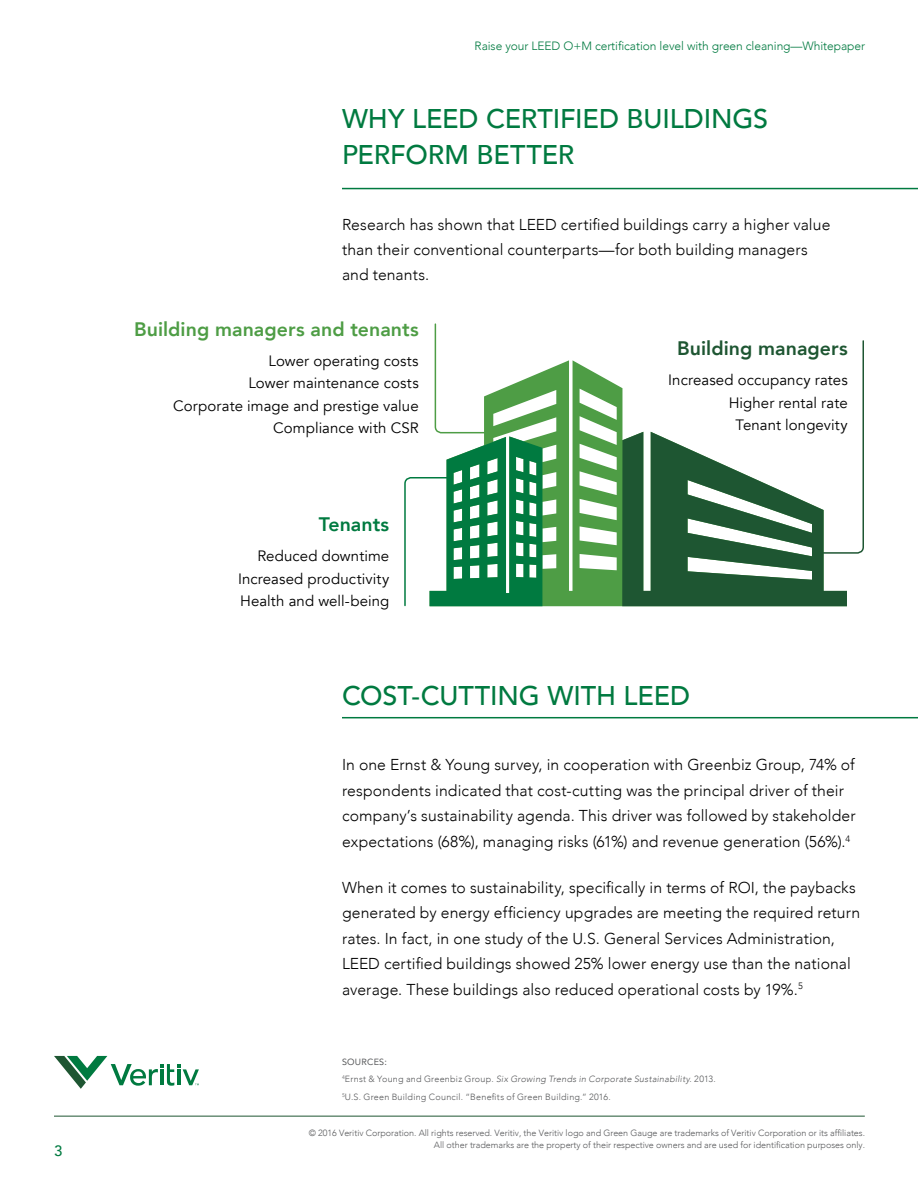
<style>
.page{position:relative;width:918px;height:1188px;background:#fff}
.page>*{position:absolute;margin:0;border:0;box-sizing:border-box;transform-origin:0 0}
.t1{font:500 27px/36px "Avenir";letter-spacing:-.005em;color:#007a40}
.t2{font:800 19.5px "Avenir";letter-spacing:.005em;color:#4e9d45}
.t3{font:800 19.5px "Avenir";letter-spacing:.005em;color:#1e5632}
.t4{font:800 19.5px "Avenir";letter-spacing:.005em;color:#007a40}
.t5{font:300 15.75px/25.5px "Avenir";letter-spacing:.005em;color:#000}
.t6{font:15px/22.5px "Avenir";letter-spacing:.005em;color:#000;text-align:right}
.t7{font:500 15px "Avenir";color:#007a40}
.t8{font:300 12px "Avenir";letter-spacing:-.005em;color:#007a40}
.t9{font:300 9px/12px "Avenir";letter-spacing:-.005em;color:#58595b;text-align:right}
.t10{font:300 9px/17.5px "Avenir";letter-spacing:.025em;color:#58595b}
.s1{font-weight:400}
.s2{font-style:italic}
</style>
<div class="page">
<hr style="left:54px;top:1116px;width:811px;height:1px;background:#1e5632">
<svg style="left:54px;top:1056px;width:145px;height:33px"></svg>
<hr style="left:342px;top:188px;width:576px;height:1px;background:#007a40">
<hr style="left:342px;top:717px;width:576px;height:1px;background:#007a40">
<svg style="left:542px;top:360px;width:80px;height:246px;fill:#4e9d45"></svg>
<svg style="left:622px;top:340px;width:242px;height:266px"></svg>
<svg style="left:404px;top:323px;width:138px;height:284px"></svg>
<p class="t7" style="left:54px;top:1137px;width:10px">3</p>
<p class="t8" style="left:475px;top:39px;width:392px">Raise your LEED O+M certification level with green cleaning—Whitepaper</p>
<h1 class="t1" style="left:342px;top:99px;width:428px">WHY LEED CERTIFIED BUILDINGS<br>PERFORM BETTER</h1>
<p class="t5" style="left:342px;top:211px;width:490px">Research has shown that LEED certified buildings carry a higher value than their conventional counterparts—for both building managers and tenants.</p>
<p class="t2" style="left:134px;top:314px;width:286px">Building managers and tenants</p>
<p class="t6" style="left:173px;top:350px;width:247px">Lower operating costs<br>Lower maintenance costs<br>Corporate image and prestige value<br>Compliance with CSR</p>
<p class="t4" style="left:319px;top:509px;width:72px">Tenants</p>
<p class="t6" style="left:238px;top:545px;width:153px;text-align:justify;text-indent:19px">Reduced downtime Increased productivity Health and well-being</p>
<p class="t3" style="left:677px;top:333px;width:172px">Building managers</p>
<p class="t6" style="left:668px;top:369px;width:181px">Increased occupancy rates<br>Higher rental rate<br>Tenant longevity</p>
<h1 class="t1" style="left:342px;top:676px;width:350px">COST-CUTTING WITH LEED</h1>
<p class="t5" style="left:342px;top:752px;width:515px">In one Ernst &amp; Young survey, in cooperation with Greenbiz Group, 74% of respondents indicated that cost-cutting was the principal driver of their company’s sustainability agenda. This driver was followed by stakeholder expectations (68%), managing risks (61%) and revenue generation (56%).<sup>4</sup></p>
<p class="t5" style="left:342px;top:875px;width:520px">When it comes to sustainability, specifically in terms of ROI, the paybacks generated by energy efficiency upgrades are meeting the required return rates. In fact, in one study of the U.S. General Services Administration, LEED certified buildings showed 25% lower energy use than the national average. These buildings also reduced operational costs by 19%.<sup>5</sup></p>
<p class="t10" style="left:342px;top:1053px;width:375px"><span class="s1">SOURCES:<br></span><sup>4</sup>Ernst &amp; Young and Greenbiz Group. <span class="s2">Six Growing Trends in Corporate Sustainability</span>. 2013.<br><sup>5</sup>U.S. Green Building Council. “Benefits of Green Building.” 2016.</p>
<p class="t9" style="left:309px;top:1127px;width:558px">© 2016 Veritiv Corporation. All rights reserved. Veritiv, the Veritiv logo and Green Gauge are trademarks of Veritiv Corporation or its affiliates.<br>All other trademarks are the property of their respective owners and are used for identification purposes only.</p>
</div>
